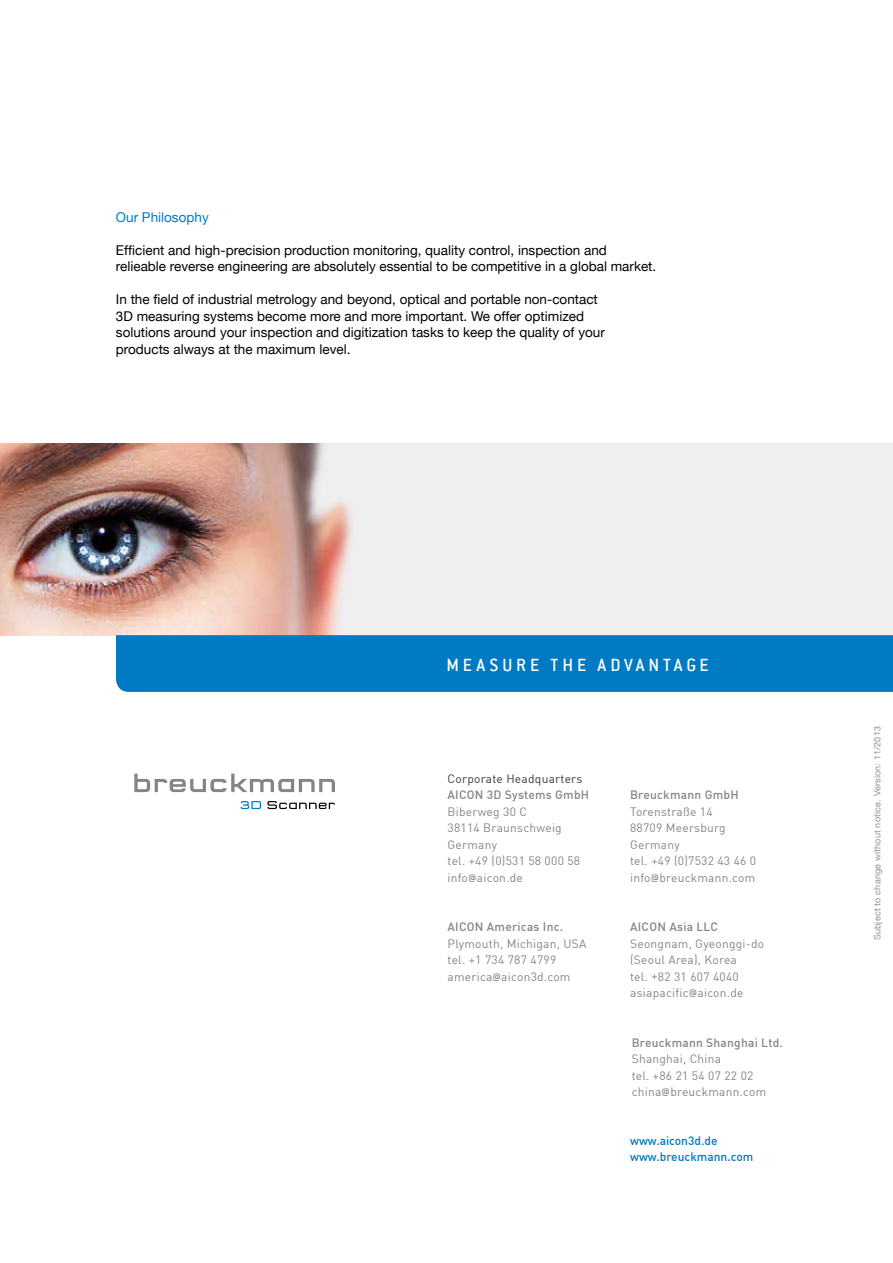
<style>
.page{position:relative;width:893px;height:1263px;background:#fff}
.page>*{position:absolute;margin:0;border:0;box-sizing:border-box;transform-origin:0 0}
.t1{font:500 19.5px "Conduit ITC";letter-spacing:.2em;color:#fff}
.t2{font:13.5px/16.5px "Helvetica Neue LT";color:#000}
.t3{font:13.5px "Helvetica Neue LT";color:#007ac2}
.t4{font:12px/16.5px "DIN";letter-spacing:.02em;color:#868586}
.t5{font:500 12px "DIN";letter-spacing:.02em;color:#868586}
.t6{font:500 12px/16.5px "DIN";color:#007ac2}
.t7{font:12px "DIN";letter-spacing:.02em;color:#3b3b3a}
.t8{font:9px "Helvetica Neue LT";letter-spacing:.02em;color:#939293}
.s1{font-family:"Conduit ITC";font-weight:500}
</style>
<div class="page">
<div style="left:0;top:443px;width:893px;height:192px;background:#ececed"></div>
<img style="left:0;top:443px;width:352px;height:192px">
<div style="left:116px;top:635px;width:777px;height:57px;background:#007ac2"></div>
<svg style="left:267px;top:801px;width:68px;height:8px"></svg>
<svg style="left:241px;top:801px;width:20px;height:8px"></svg>
<svg style="left:134px;top:774px;width:201px;height:18px"></svg>
<p class="t3" style="left:116px;top:209px;width:94px">Our Philosophy</p>
<p class="t2" style="left:116px;top:242px;width:542px">Efficient and high-precision production monitoring, quality control, inspection and relieable reverse engineering are absolutely essential to be competitive in a global market.</p>
<p class="t2" style="left:116px;top:291px;width:490px">In the field of industrial metrology and beyond, optical and portable non-contact 3D measuring systems become more and more important. We offer optimized solutions around your inspection and digitization tasks to keep the quality of your products always at the maximum level.</p>
<h1 class="t1" style="left:446px;top:653px;width:264px">MEASURE THE ADVANTAGE</h1>
<p class="t7" style="left:448px;top:771px;width:136px">Corporate Headquarters</p>
<p class="t5" style="left:448px;top:787px;width:143px">AICON 3D Systems GmbH</p>
<p class="t4" style="left:448px;top:803px;width:134px">Biberweg 30 C<br>38114 Braunschweig<br>Germany<br>tel. +49 (0)531 58 000 58 info<span class="s1">@</span>aicon.de</p>
<p class="t5" style="left:448px;top:919px;width:117px">AICON Americas Inc.</p>
<p class="t4" style="left:448px;top:935px;width:140px">Plymouth, Michigan, USA tel. +1 734 787 4799 america<span class="s1">@</span>aicon3d.com</p>
<p class="t5" style="left:630px;top:787px;width:110px">Breuckmann GmbH</p>
<p class="t4" style="left:630px;top:803px;width:128px">Torenstraße 14<br>88709 Meersburg<br>Germany<br>tel. +49 (0)7532 43 46 0 info<span class="s1">@</span>breuckmann.com</p>
<p class="t5" style="left:630px;top:919px;width:89px">AICON Asia LLC</p>
<p class="t4" style="left:630px;top:935px;width:136px">Seongnam, Gyeonggi-do (Seoul Area), Korea<br>tel. +82 31 607 4040 asiapacific<span class="s1">@</span>aicon.de</p>
<p class="t5" style="left:632px;top:1035px;width:153px">Breuckmann Shanghai Ltd.</p>
<p class="t4" style="left:632px;top:1050px;width:136px">Shanghai, China<br>tel. +86 21 54 07 22 02 china<span class="s1">@</span>breuckmann.com</p>
<p class="t6" style="left:630px;top:1131px;width:125px">www.aicon3d.de www.breuckmann.com</p>
<p class="t8" style="left:872px;top:940px;width:216px;rotate:-90deg">Subject to change without notice. Version: 11/2013</p>
</div>
